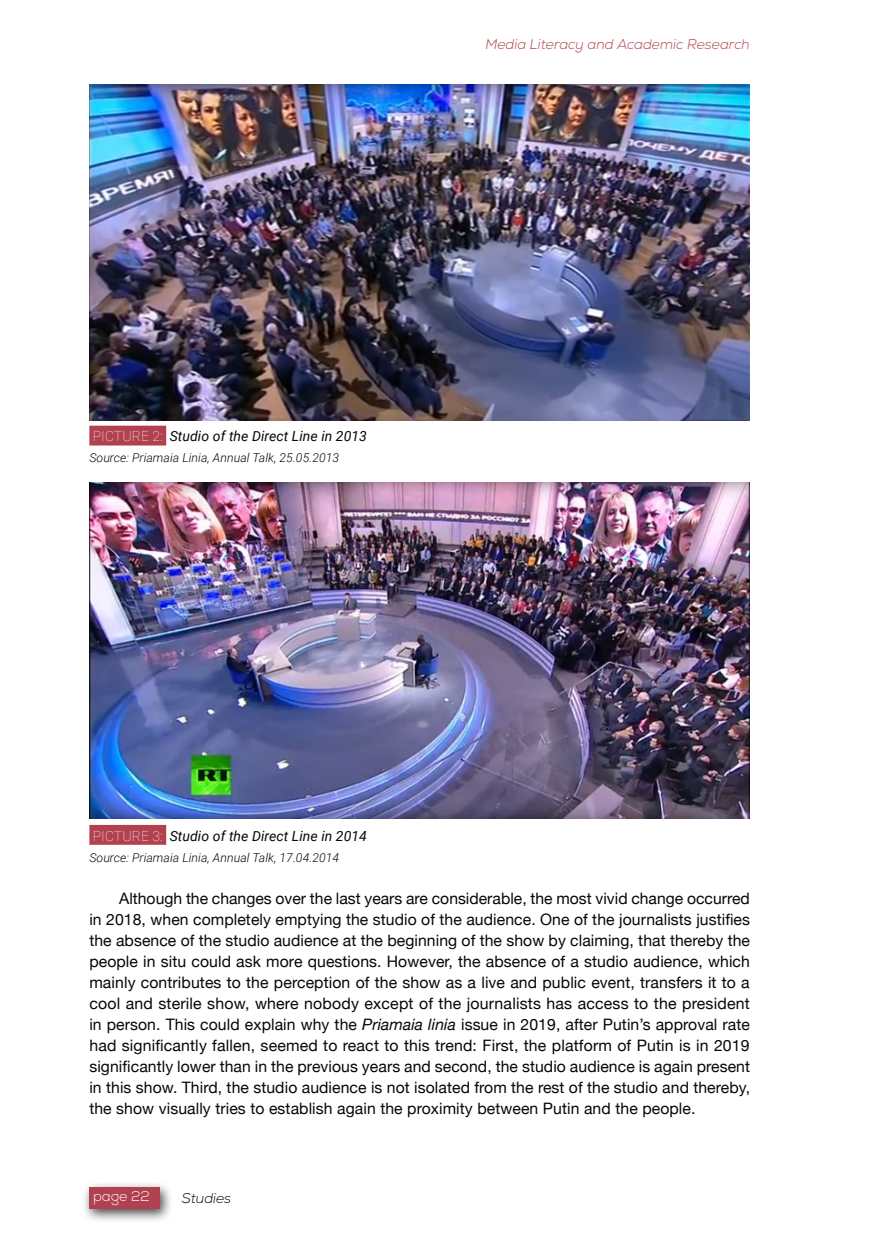
<style>
.page{position:relative;width:874px;height:1241px;background:#fff}
.page>*{position:absolute;margin:0;border:0;box-sizing:border-box;transform-origin:0 0}
.t1{font:15.75px/21px "Helvetica Neue";letter-spacing:.005em;color:#050808;text-align:justify}
.t2{font:italic 14px "Roboto";letter-spacing:.005em;color:#050808}
.t3{font:italic 300 14px "Nexa";color:#b1414e}
.t4{font:italic 300 14px "Nexa";color:#000}
.t5{font:300 14px "Nexa";color:#fff}
.t6{font:italic 300 12.25px "Roboto";letter-spacing:.005em;color:#050808}
.s1{font-weight:100;font-style:normal;color:#fff}
.s2{font-style:italic}
</style>
<div class="page">
<div style="left:81px;top:1180px;width:92px;height:43px;background:#000;opacity:.75"></div>
<div style="left:89px;top:1186px;width:71px;height:22px;background:#b1414e"></div>
<div style="left:89px;top:425px;width:77px;height:20px;background:#b1414e"></div>
<div style="left:89px;top:824px;width:77px;height:20px;background:#b1414e"></div>
<img style="left:89px;top:84px;width:660px;height:336px">
<img style="left:89px;top:482px;width:660px;height:336px">
<p class="t3" style="left:485px;top:36px;width:266px">Media Literacy and Academic Research</p>
<p class="t2" style="left:93px;top:426px;width:275px"><span class="s1">PICTURE 2:</span> Studio of the Direct Line in 2013</p>
<p class="t6" style="left:89px;top:449px;width:251px">Source: Priamaia Linia, Annual Talk, 25.05.2013</p>
<p class="t2" style="left:93px;top:825px;width:275px"><span class="s1">PICTURE 3:</span> Studio of the Direct Line in 2014</p>
<p class="t6" style="left:89px;top:848px;width:251px">Source: Priamaia Linia, Annual Talk, 17.04.2014</p>
<p class="t1" style="left:89px;top:888px;width:662px;text-indent:30px">Although the changes over the last years are considerable, the most vivid change occurred in 2018, when completely emptying the studio of the audience. One of the journalists justifies the absence of the studio audience at the beginning of the show by claiming, that thereby the people in situ could ask more questions. However, the absence of a studio audience, which mainly contributes to the perception of the show as a live and public event, transfers it to a cool and sterile show, where nobody except of the journalists has access to the president in person. This could explain why the <span class="s2">Priamaia linia</span> issue in 2019, after Putin’s approval rate had significantly fallen, seemed to react to this trend: First, the platform of Putin is in 2019 significantly lower than in the previous years and second, the studio audience is again present in this show. Third, the studio audience is not isolated from the rest of the studio and thereby, the show visually tries to establish again the proximity between Putin and the people.</p>
<p class="t5" style="left:93px;top:1187px;width:58px">page 22</p>
<p class="t4" style="left:182px;top:1189px;width:51px">Studies</p>
</div>
